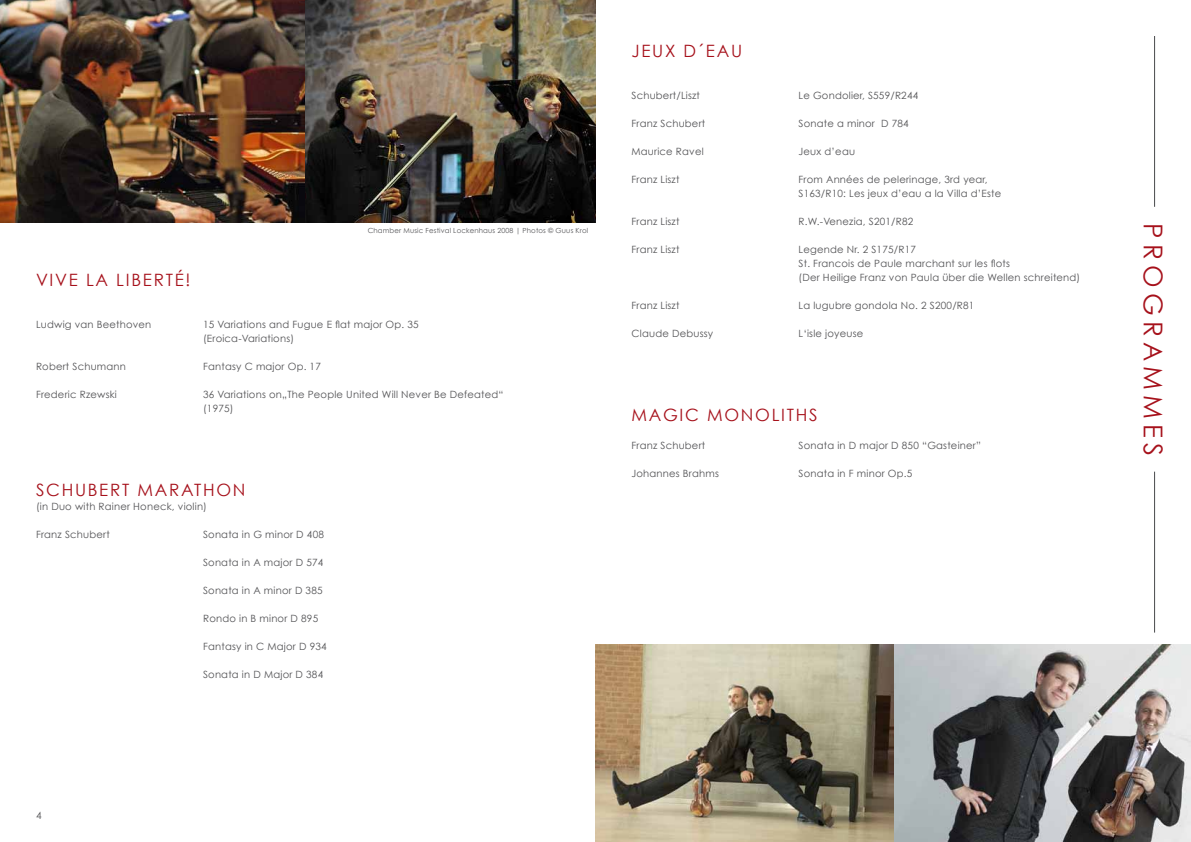
<style>
.page{position:relative;width:1191px;height:842px;background:#fff}
.page>*{position:absolute;margin:0;border:0;box-sizing:border-box;transform-origin:0 0}
.t1{font:26px "Century Gothic";letter-spacing:.2em;color:#a6111b}
.t2{font:17px "Century Gothic";letter-spacing:.1em;color:#a6111b}
.t3{font:10px/14px "Century Gothic";letter-spacing:.02em;color:#535355}
.t4{font:7px "Century Gothic";letter-spacing:.02em;color:#535355}
</style>
<div class="page">
<img style="left:0;top:0;width:305px;height:223px">
<img style="left:305px;top:0;width:290px;height:223px">
<img style="left:595px;top:644px;width:596px;height:198px">
<hr style="left:1154px;top:36px;width:1px;height:171px;background:#48494b">
<hr style="left:1154px;top:472px;width:1px;height:161px;background:#48494b">
<p class="t4" style="left:368px;top:226px;width:222px">Chamber Music Festival Lockenhaus 2008 | Photos © Guus Krol</p>
<h2 class="t2" style="left:36px;top:269px;width:156px">vive la liberté!</h2>
<p class="t3" style="left:36px;top:317px;width:117px">Ludwig van Beethoven</p>
<p class="t3" style="left:203px;top:317px;width:217px">15 Variations and Fugue E flat major Op. 35 (Eroica-Variations)</p>
<p class="t3" style="left:36px;top:359px;width:91px">Robert Schumann</p>
<p class="t3" style="left:203px;top:359px;width:119px">Fantasy C major Op. 17</p>
<p class="t3" style="left:36px;top:387px;width:82px">Frederic Rzewski</p>
<p class="t3" style="left:203px;top:387px;width:302px">36 Variations on„The People U nited Will N ever Be Defeated“ (1975)</p>
<h2 class="t2" style="left:36px;top:479px;width:211px">Schubert Marathon</h2>
<p class="t3" style="left:36px;top:499px;width:172px">(in Duo with Rainer Honeck, violin)</p>
<p class="t3" style="left:36px;top:527px;width:88px">Franz Schubert S</p>
<p class="t3" style="left:208px;top:527px;width:117px">onata in G minor D 408</p>
<p class="t3" style="left:203px;top:555px;width:122px">Sonata in A major D 574</p>
<p class="t3" style="left:203px;top:583px;width:121px">Sonata in A minor D 385</p>
<p class="t3" style="left:203px;top:611px;width:117px">Rondo in B minor D 895</p>
<p class="t3" style="left:203px;top:639px;width:125px">Fantasy in C Major D 934</p>
<p class="t3" style="left:203px;top:667px;width:122px">Sonata in D Major D 384</p>
<h2 class="t2" style="left:631px;top:40px;width:112px">Jeux d´eau</h2>
<p class="t3" style="left:631px;top:88px;width:70px">Schubert/Liszt</p>
<p class="t3" style="left:798px;top:88px;width:121px">Le Gondolier, S559/R244</p>
<p class="t3" style="left:631px;top:116px;width:88px">Franz Schubert S</p>
<p class="t3" style="left:803px;top:116px;width:106px">onate a minor D 784</p>
<p class="t3" style="left:631px;top:144px;width:74px">Maurice Ravel</p>
<p class="t3" style="left:798px;top:144px;width:58px">Jeux d’eau</p>
<p class="t3" style="left:631px;top:172px;width:49px">Franz Liszt</p>
<p class="t3" style="left:798px;top:172px;width:204px">From Années de pelerinage, 3rd year,<br>S 163/R10: Les jeux d’eau a la Villa d’Este</p>
<p class="t3" style="left:631px;top:214px;width:56px">Franz Liszt R</p>
<p class="t3" style="left:805px;top:214px;width:110px">.W.-Venezia, S201/R82</p>
<p class="t3" style="left:631px;top:242px;width:49px">Franz Liszt</p>
<p class="t3" style="left:798px;top:242px;width:283px">Legende Nr. 2 S175/R17<br>St. Francois de Paule marchant sur les flots<br>(Der Heilige Franz von Paula über die Wellen schreitend)</p>
<p class="t3" style="left:631px;top:298px;width:49px">Franz Liszt</p>
<p class="t3" style="left:798px;top:298px;width:177px">La lugubre gondola No. 2 S200/R81</p>
<p class="t3" style="left:631px;top:326px;width:83px">Claude Debussy</p>
<p class="t3" style="left:798px;top:326px;width:66px">L‘isle joyeuse</p>
<h2 class="t2" style="left:631px;top:404px;width:187px">Magic Monoliths</h2>
<p class="t3" style="left:631px;top:438px;width:88px">Franz Schubert S</p>
<p class="t3" style="left:803px;top:438px;width:179px">onata in D major D 850 “Gasteiner”</p>
<p class="t3" style="left:631px;top:466px;width:97px">Johannes Brahms S</p>
<p class="t3" style="left:803px;top:466px;width:110px">onata in F minor Op.5</p>
<p class="t3" style="left:36px;top:809px;width:7px">4</p>
<h1 class="t1" style="left:1169px;top:223px;width:234px;rotate:90deg">prog rammes</h1>
</div>
